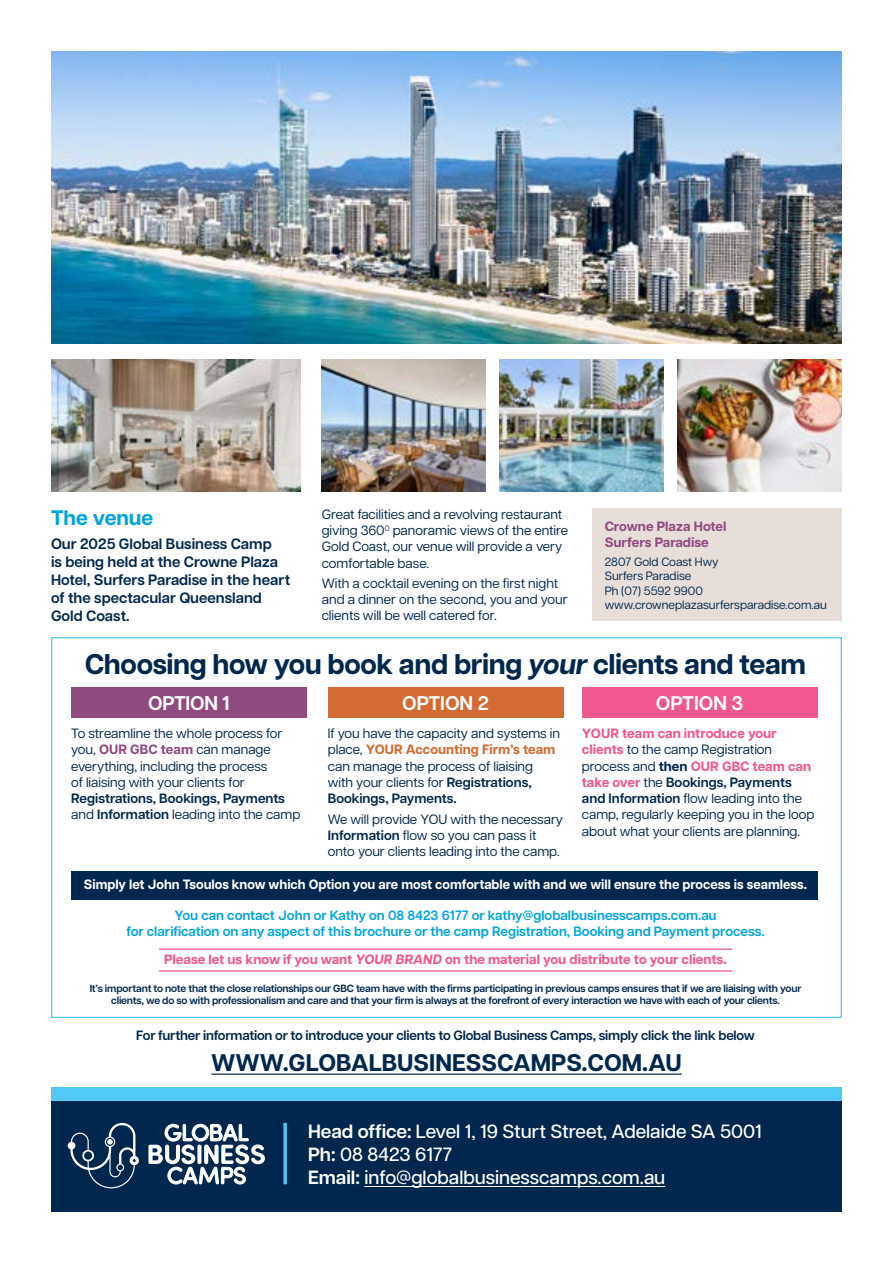
<style>
.page{position:relative;width:893px;height:1263px;background:#fff}
.page>*{position:absolute;margin:0;border:0;box-sizing:border-box;transform-origin:0 0}
.t1{font:700 28.5px "Articulat CF";letter-spacing:-.015em;color:#00274d}
.t2{font:700 24px "Articulat CF";color:#00274d}
.t3{font:700 21px "Articulat CF";color:#00a5da}
.t4{font:600 19.8px "Articulat CF";color:#fff}
.t5{font:500 19.2px/23px "Articulat CF";color:#fff}
.t6{font:600 15px/18px "Articulat CF";color:#00274d}
.t7{font:13.5px/16.2px "Articulat CF";color:#00274d}
.t8{font:600 13.5px/16.2px "Articulat CF";color:#00a5da;text-align:center}
.t9{font:600 13.5px/16.2px "Articulat CF";letter-spacing:-.015em;color:#00274d}
.t10{font:700 13.5px "Articulat CF";color:#fff}
.t11{font:700 13.5px "Articulat CF";color:#f0578f}
.t12{font:700 13.5px/16.2px "Articulat CF";color:#8f4a80}
.t13{font:12px/14.4px "Articulat CF";color:#00274d}
.t14{font:600 10.5px/12.5px "Articulat CF";letter-spacing:-.015em;color:#00274d;text-align:center}
.s1{font-style:italic}
.s2{font-weight:700;color:#8f4a80}
.s3{font-weight:400}
.s4{font-weight:700;color:#d36a33}
.s5{font-weight:600}
.s6{font-weight:700;color:#f0578f}
.s7{font-weight:700}
</style>
<div class="page">
<hr style="left:211px;top:1073px;width:471px;height:2px;background:#00274d">
<img style="left:51px;top:51px;width:791px;height:293px">
<img style="left:678px;top:360px;width:164px;height:132px">
<img style="left:500px;top:360px;width:164px;height:132px">
<img style="left:322px;top:360px;width:164px;height:132px">
<div style="left:71px;top:687px;width:236px;height:30px;background:#8f4a80"></div>
<div style="left:71px;top:871px;width:746px;height:29px;background:#00274d"></div>
<div style="left:328px;top:687px;width:235px;height:30px;background:#d36a33"></div>
<div style="left:582px;top:687px;width:235px;height:30px;background:#f0578f"></div>
<div style="left:51px;top:1101px;width:791px;height:111px;background:#00274d"></div>
<div style="left:51px;top:1088px;width:791px;height:13px;background:#52caf5"></div>
<hr style="left:364px;top:1186px;width:301px;height:1px;background:#fff">
<svg style="left:68px;top:1123px;width:71px;height:65px"></svg>
<svg style="left:148px;top:1124px;width:117px;height:60px"></svg>
<svg style="left:283px;top:1123px;width:4px;height:61px"></svg>
<img style="left:51px;top:360px;width:249px;height:132px">
<div style="left:592px;top:508px;width:250px;height:113px;background:#e8ded9"></div>
<hr style="left:159px;top:948px;width:573px;height:2px;background:#f0578f">
<hr style="left:159px;top:970px;width:573px;height:2px;background:#f0578f">
<h3 class="t3" style="left:51px;top:502px;width:104px">The venue</h3>
<p class="t6" style="left:51px;top:534px;width:241px">Our 2025 Global Business Camp<br>is being held at the Crowne Plaza<br>Hotel, Surfers Paradise in the heart of the spectacular Queensland<br>Gold Coast.</p>
<p class="t7" style="left:322px;top:505px;width:248px">Great facilities and a revolving restaurant giving 360<sup>0</sup> panoramic views of the entire Gold Coast, our venue will provide a very comfortable base.</p>
<p class="t7" style="left:322px;top:574px;width:247px">With a cocktail evening on the first night and a dinner on the second, you and your clients will be well catered for.</p>
<p class="t12" style="left:605px;top:518px;width:123px">Crowne Plaza Hotel<br>Surfers Paradise</p>
<p class="t13" style="left:605px;top:554px;width:224px">2807 Gold Coast Hwy<br>Surfers Paradise<br>Ph (07) 5592 9900 www.crowneplazasurfersparadise.com.au</p>
<h1 class="t1" style="left:85px;top:643px;width:723px">Choosing how you book and bring <span class="s1">your</span> clients and team</h1>
<h3 class="t4" style="left:148px;top:689px;width:83px">OPTION 1</h3>
<p class="t7" style="left:71px;top:724px;width:213px">To streamline the whole process for you, <span class="s2">OUR GBC team</span> can manage everything, including the process<br>of liaising with your clients for</p>
<p class="t9" style="left:71px;top:790px;width:231px">Registrations, Bookings, Payments <span class="s3">and</span> Information <span class="s3">leading into the camp</span></p>
<h3 class="t4" style="left:402px;top:689px;width:88px">OPTION 2</h3>
<h3 class="t4" style="left:656px;top:689px;width:89px">OPTION 3</h3>
<p class="t7" style="left:328px;top:724px;width:234px">If you have the capacity and systems in place, <span class="s4">YOUR Accounting Firm’s team </span>can manage the process of liaising with your clients for <span class="s5">Registrations, Bookings, Payments.</span></p>
<p class="t7" style="left:328px;top:810px;width:237px">We will provide YOU with the necessary<br><span class="s5">Information</span> flow so you can pass it onto your clients leading into the camp.</p>
<p class="t7" style="left:582px;top:724px;width:234px"><span class="s6">YOUR team can introduce your clients</span> to the camp Registration process and <span class="s7">then</span> <span class="s6">OUR GBC team can take over</span> the <span class="s5">Bookings, Payments and Information</span> flow leading into the camp, regularly keeping you in the loop about what your clients are planning.</p>
<p class="t10" style="left:84px;top:875px;width:725px">Simply let John Tsoulos know which Option you are most comfortable with and we will ensure the process is seamless.</p>
<p class="t8" style="left:126px;top:907px;width:640px">You can contact John or Kathy on 08 8423 6177 or kathy@globalbusinesscamps.com.au<br>for clarification on any aspect of this brochure or the camp Registration, Booking and Payment process.</p>
<p class="t11" style="left:164px;top:950px;width:564px">Please let us know if you want <span class="s1">YOUR BRAND</span> on the material you distribute to your clients.</p>
<p class="t14" style="left:90px;top:981px;width:713px">It’s important to note that the close relationships our GBC team have with the firms participating in previous camps ensures that if we are liaising with your clients, we do so with professionalism and care and that your firm is always at the forefront of every interaction we have with each of your clients.</p>
<p class="t9" style="left:136px;top:1027px;width:620px">For further information or to introduce your clients to Global Business Camps, simply click the link below</p>
<h2 class="t2" style="left:211px;top:1045px;width:472px">WWW.GLOBALBUSINESSCAMPS.COM.AU</h2>
<h3 class="t5" style="left:308px;top:1119px;width:455px"><span class="s5">Head office:</span> Level 1, 19 Sturt Street, Adelaide SA 5001<br><span class="s5">Ph:</span> 08 8423 6177<br><span class="s5">Email:</span> info@globalbusinesscamps.com.au</h3>
</div>
